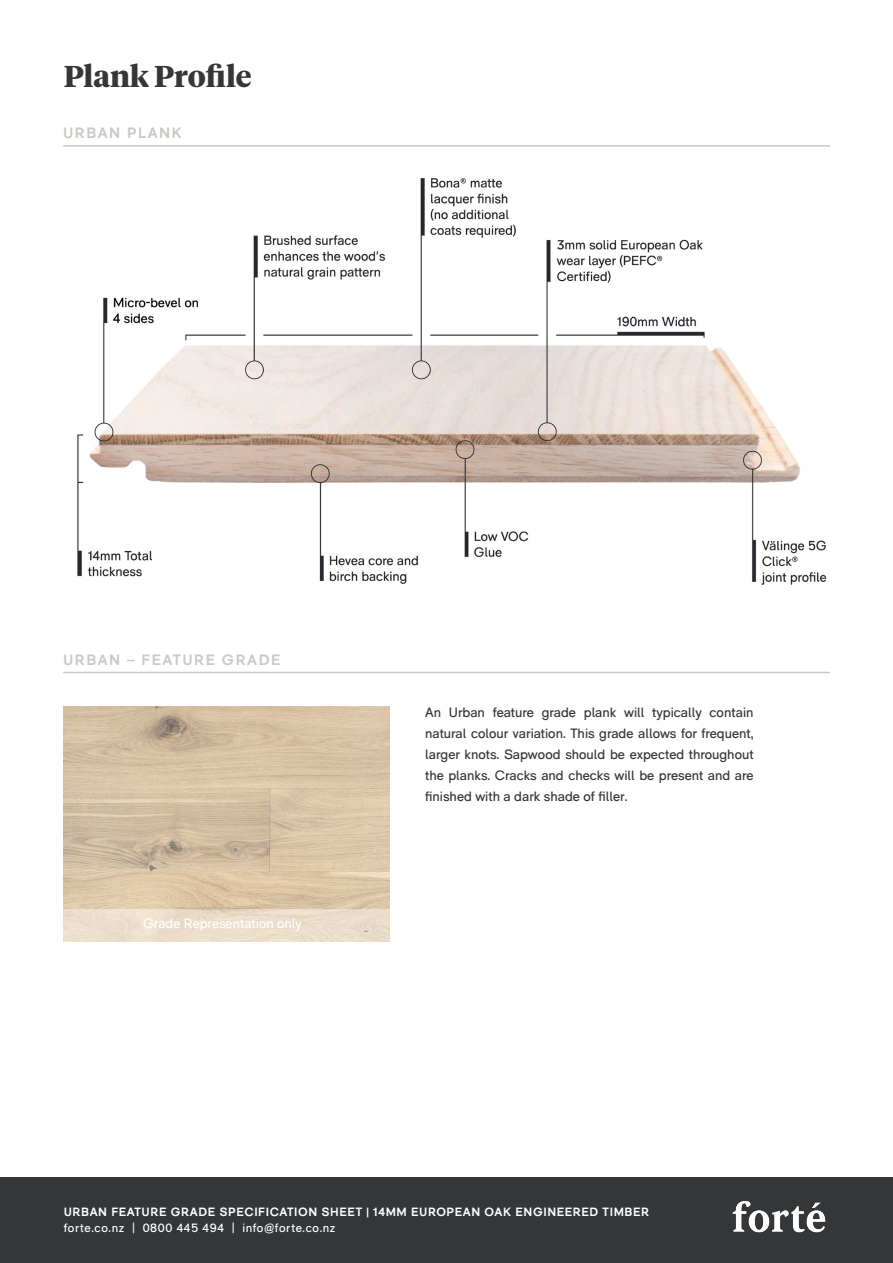
<style>
.page{position:relative;width:893px;height:1263px;background:#fff}
.page>*{position:absolute;margin:0;border:0;box-sizing:border-box;transform-origin:0 0}
.t1{font:700 30px "Tiempos Headline";color:#343638}
.t2{font:700 15px "RM Pro";letter-spacing:.1em;color:#cbc9c5}
.t3{font:13.5px/21px "RM Pro";color:#343638;text-align:justify}
.t4{font:13.5px "RM Pro";color:#fff}
.t5{font:700 12px "RM Pro";letter-spacing:.05em;color:#fff}
.t6{font:12px "RM Pro";letter-spacing:.05em;color:#fff}
</style>
<div class="page">
<div style="left:0;top:1178px;width:893px;height:85px;background:#343638"></div>
<img style="left:732px;top:1201px;width:94px;height:32px">
<hr style="left:63px;top:145px;width:767px;height:2px;background:#cbc9c5">
<img style="left:77px;top:178px;width:750px;height:407px">
<hr style="left:63px;top:672px;width:767px;height:1px;background:#cbc9c5">
<img style="left:64px;top:706px;width:326px;height:203px">
<div style="left:63px;top:909px;width:328px;height:34px;background:#ecdecb"></div>
<p class="t1" style="left:64px;top:56px;width:189px">Plank Profile</p>
<p class="t2" style="left:63px;top:124px;width:120px">URBAN PLANK</p>
<p class="t2" style="left:63px;top:651px;width:219px">URBAN – FEATURE GRADE</p>
<p class="t4" style="left:143px;top:916px;width:160px">Grade Representation only</p>
<p class="t3" style="left:425px;top:702px;width:330px">An Urban feature grade plank will typically contain natural colour variation. This grade allows for frequent, larger knots. Sapwood should be expected throughout the planks. Cracks and checks will be present and are finished with a dark shade of filler.</p>
<p class="t5" style="left:64px;top:1204px;width:587px">URBAN FEATURE GRADE SPECIFICATION SHEET | 14MM EUROPEAN OAK ENGINEERED TIMBER</p>
<p class="t6" style="left:64px;top:1221px;width:273px">forte.co.nz | 0800 445 494 | info@forte.co.nz</p>
</div>
